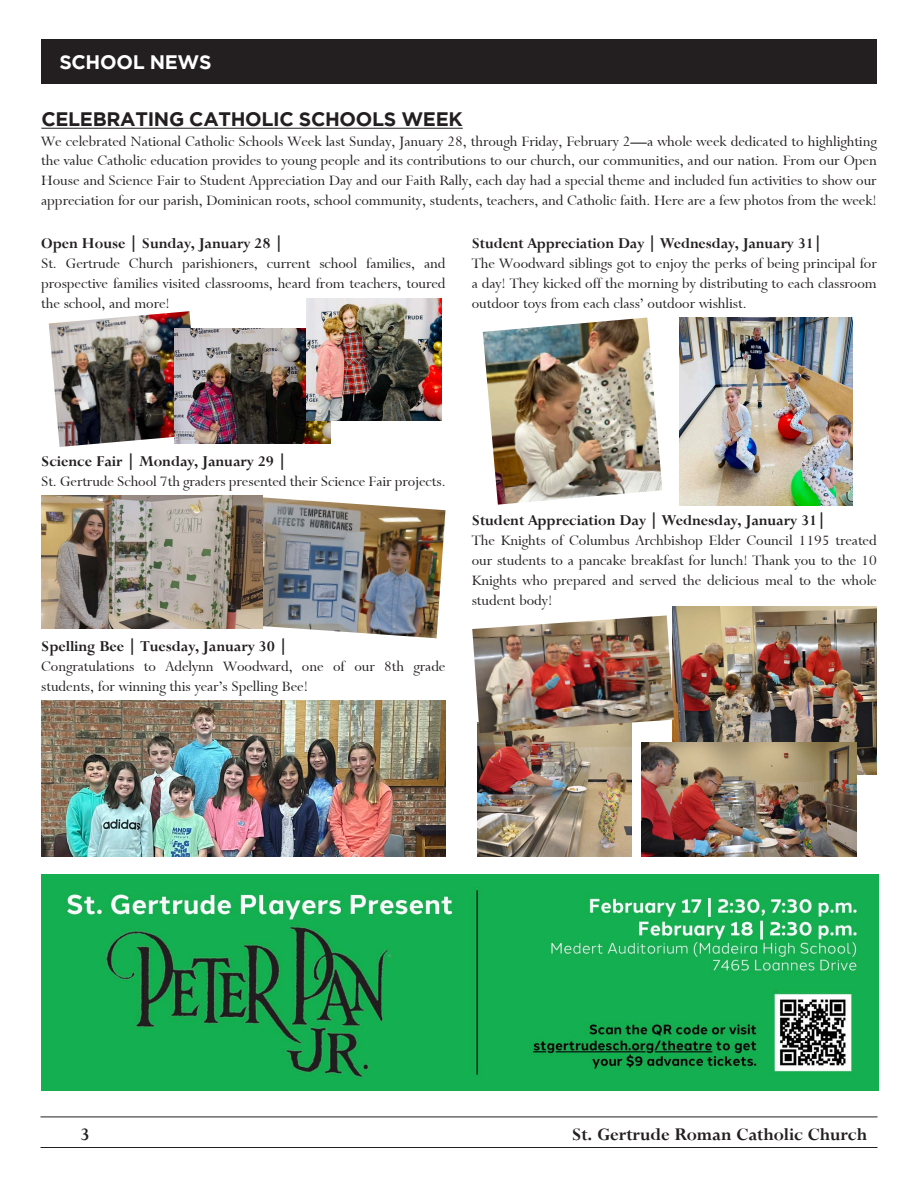
<style>
.page{position:relative;width:918px;height:1188px;background:#fff}
.page>*{position:absolute;margin:0;border:0;box-sizing:border-box;transform-origin:0 0}
.t1{font:19.5px "Bronte Bold SWFTE";color:#231f20}
.t2{font:700 19.5px "Gotham";letter-spacing:-.015em;color:#231f20}
.t3{font:700 19.5px "Gotham";letter-spacing:-.015em;color:#fff}
.t4{font:16.5px/19.8px "Bronte Regular SWFTE";color:#231f20;text-align:justify}
.t5{font:16.5px "Bronte Bold SWFTE";color:#231f20}
</style>
<div class="page">
<hr style="left:40px;top:1147px;width:838px;height:1px;background:#231f20">
<hr style="left:40px;top:1117px;width:838px;height:1px;background:#231f20">
<div style="left:41px;top:40px;width:836px;height:44px;background:#231f20"></div>
<hr style="left:41px;top:128px;width:422px;height:1px;background:#231f20">
<img style="left:673px;top:607px;width:203px;height:167px">
<img style="left:641px;top:743px;width:216px;height:113px">
<img style="left:477px;top:733px;width:155px;height:123px">
<img style="left:472px;top:615px;width:202px;height:118px">
<img style="left:679px;top:318px;width:173px;height:188px">
<img style="left:262px;top:496px;width:184px;height:142px">
<img style="left:483px;top:318px;width:179px;height:187px">
<img style="left:41px;top:495px;width:221px;height:134px">
<img style="left:41px;top:700px;width:404px;height:156px">
<img style="left:49px;top:311px;width:151px;height:136px">
<img style="left:175px;top:329px;width:156px;height:114px">
<img style="left:307px;top:299px;width:134px;height:121px">
<img style="left:41px;top:875px;width:838px;height:216px">
<p class="t3" style="left:59px;top:51px;width:154px">SCHOOL NEWS</p>
<p class="t2" style="left:41px;top:108px;width:423px">CELEBRATING CATHOLIC SCHOOLS WEEK</p>
<p class="t4" style="left:41px;top:131px;width:837px">We celebrated National Catholic Schools Week last Sunday, January 28, through Friday, February 2—a whole week dedicated to highlighting the value Catholic education provides to young people and its contributions to our church, our communities, and our nation. From our Open House and Science Fair to Student Appreciation Day and our Faith Rally, each day had a special theme and included fun activities to show our appreciation for our parish, Dominican roots, school community, students, teachers, and Catholic faith. Here are a few photos from the week!</p>
<p class="t5" style="left:41px;top:234px;width:243px">Open House | Sunday, January 28 |</p>
<p class="t4" style="left:41px;top:254px;width:406px">St. Gertrude Church parishioners, current school families, and prospective families visited classrooms, heard from teachers, toured the school, and more!</p>
<p class="t5" style="left:472px;top:234px;width:352px">Student Appreciation Day | Wednesday, January 31|</p>
<p class="t4" style="left:472px;top:253px;width:407px">The Woodward siblings got to enjoy the perks of being principal for a day! They kicked off the morning by distributing to each classroom outdoor toys from each class’ outdoor wishlist.</p>
<p class="t5" style="left:41px;top:452px;width:247px">Science Fair | Monday, January 29 |</p>
<p class="t4" style="left:41px;top:471px;width:406px">St. Gertrude School 7th graders presented their Science Fair projects.</p>
<p class="t5" style="left:41px;top:637px;width:248px">Spelling Bee | Tuesday, January 30 |</p>
<p class="t4" style="left:41px;top:656px;width:406px">Congratulations to Adelynn Woodward, one of our 8th grade students, for winning this year’s Spelling Bee!</p>
<p class="t5" style="left:472px;top:511px;width:355px">Student Appreciation Day | Wednesday, January 31|</p>
<p class="t4" style="left:472px;top:531px;width:407px">The Knights of Columbus Archbishop Elder Council 1195 treated our students to a pancake breakfast for lunch! Thank you to the 10<br>Knights who prepared and served the delicious meal to the whole student body!</p>
<p class="t1" style="left:80px;top:1123px;width:11px">3</p>
<p class="t1" style="left:572px;top:1123px;width:297px">St. Gertrude Roman Catholic Church</p>
</div>
